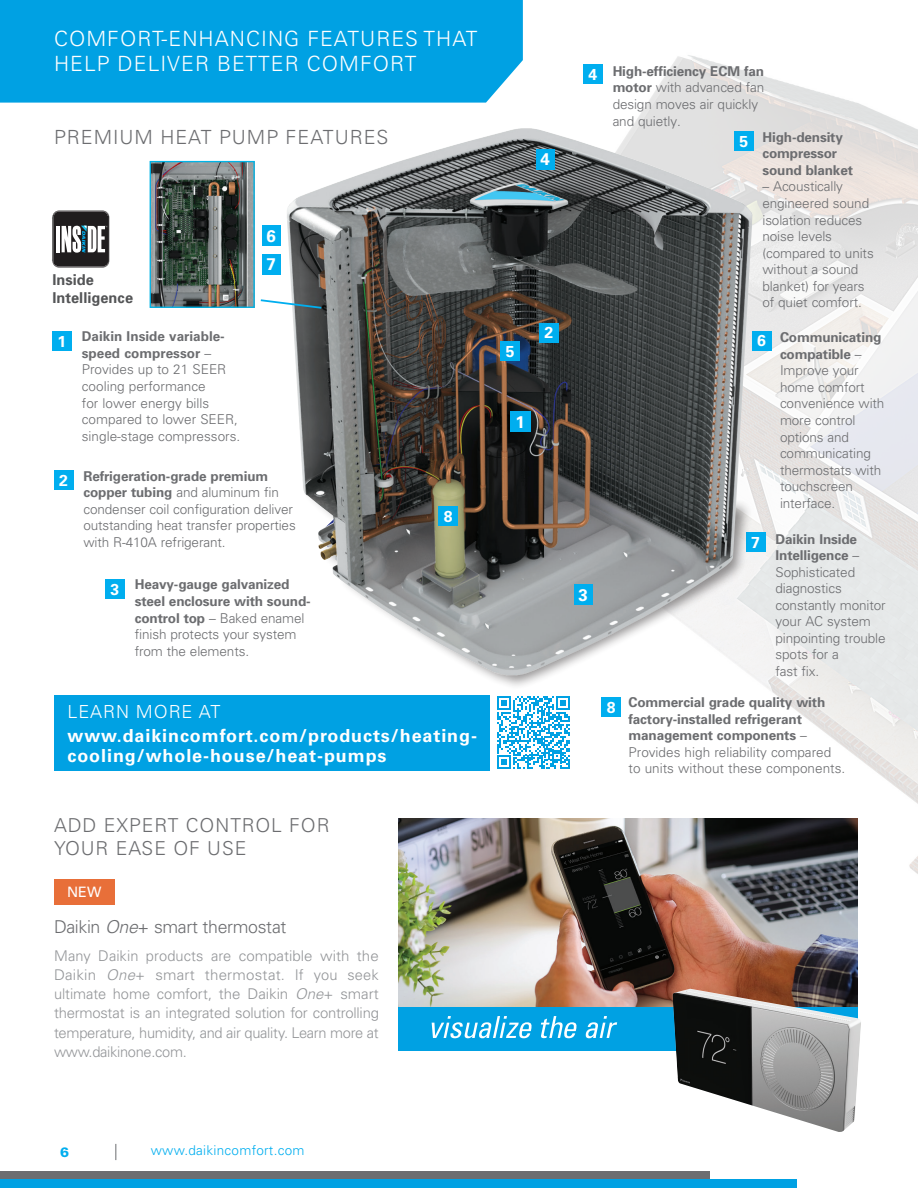
<style>
.page{position:relative;width:918px;height:1188px;background:#fff}
.page>*{position:absolute;margin:0;border:0;box-sizing:border-box;transform-origin:0 0}
.t1{font:300 21px/25.2px "Univers LT Std";letter-spacing:.05em;color:#fff}
.t2{font:300 19.5px "Univers LT Std";letter-spacing:.05em;color:#6c6d70}
.t3{font:300 19.2px/23.1px "Univers LT Std";letter-spacing:.05em;color:#6c6d70}
.t4{font:700 18px/19.5px "Univers LT Std";letter-spacing:.05em;color:#fff}
.t5{font:300 18px "Univers LT Std";letter-spacing:.05em;color:#fff}
.t6{font:300 17.7px "Univers LT Std";letter-spacing:-.02em;color:#6c6d70}
.t7{font:700 16.95px "Univers LT Std";color:#fff}
.t8{font:700 15.75px "Univers LT Std";color:#fff}
.Body_Copy{font:700 15px/18px "Univers";letter-spacing:.005em;color:#545557}
.Body_Copy-2{font:300 14.85px/19.2px "Univers LT Std";letter-spacing:-.02em;color:#939598;text-align:justify}
.t9{font:14.4px "Univers LT Std";color:#fff}
.Hanging_Indent_1{font:300 13.5px/16.5px "Univers";letter-spacing:-.01em;color:#6c6d70}
.Hanging_Indent_1-2{font:700 13.5px/16.5px "Univers";letter-spacing:-.01em;color:#6c6d70}
.Hanging_Indent_1-3{font:300 13.5px/16.5px "Univers LT Std";color:#6c6d70}
.Pg{font:300 13.5px "Univers";letter-spacing:.02em;color:#00aeef}
.Pg-2{font:900 13.5px "Univers LT Std";color:#00aeef}
.s1{font-weight:700}
.s2{font-family:"Univers LT Std";font-weight:700}
.s3{font-weight:300}
.s4{font-style:italic}
</style>
<div class="page">
<img style="left:489px;top:55px;width:429px;height:819px">
<div style="left:0;top:0;width:523px;height:103px;background:#00a1e3"></div>
<div style="left:262px;top:254px;width:19px;height:20px;background:#00aeef"></div>
<div style="left:52px;top:332px;width:20px;height:19px;background:#00aeef"></div>
<div style="left:54px;top:471px;width:19px;height:19px;background:#00aeef"></div>
<div style="left:105px;top:580px;width:20px;height:19px;background:#00aeef"></div>
<div style="left:752px;top:331px;width:19px;height:19px;background:#00aeef"></div>
<div style="left:746px;top:532px;width:19px;height:20px;background:#00aeef"></div>
<div style="left:583px;top:65px;width:19px;height:19px;background:#00aeef"></div>
<svg style="left:115px;top:1144px;width:1px;height:16px"></svg>
<div style="left:0;top:1171px;width:710px;height:9px;background:#6c6d70"></div>
<div style="left:0;top:1179px;width:796px;height:9px;background:#00a1e3"></div>
<div style="left:54px;top:695px;width:435px;height:76px;background:#00a1e3"></div>
<div style="left:301px;top:421px;width:452px;height:269px;background:#231f20;opacity:.49"></div>
<img style="left:287px;top:128px;width:465px;height:547px">
<svg style="left:260px;top:298px;width:63px;height:12px"></svg>
<img style="left:152px;top:163px;width:101px;height:143px">
<div style="left:150px;top:161px;width:105px;height:147px;border:1px solid #00b4e7"></div>
<svg style="left:52px;top:211px;width:57px;height:57px"></svg>
<div style="left:510px;top:411px;width:21px;height:21px;background:#00aeef"></div>
<div style="left:539px;top:323px;width:19px;height:19px;background:#00aeef"></div>
<div style="left:574px;top:584px;width:18px;height:21px;background:#00aeef"></div>
<div style="left:439px;top:507px;width:19px;height:19px;background:#00aeef"></div>
<div style="left:501px;top:341px;width:19px;height:19px;background:#00aeef"></div>
<div style="left:734px;top:132px;width:20px;height:19px;background:#00aeef"></div>
<div style="left:262px;top:226px;width:19px;height:20px;background:#00aeef"></div>
<div style="left:536px;top:149px;width:19px;height:21px;background:#00aeef"></div>
<div style="left:602px;top:698px;width:19px;height:19px;background:#00aeef"></div>
<svg style="left:497px;top:696px;width:73px;height:73px"></svg>
<div style="left:398px;top:1004px;width:460px;height:47px;background:#00a1e3"></div>
<svg style="left:432px;top:1016px;width:100px;height:22px"></svg>
<svg style="left:541px;top:1016px;width:36px;height:22px"></svg>
<svg style="left:585px;top:1016px;width:32px;height:22px"></svg>
<img style="left:398px;top:818px;width:460px;height:189px">
<img style="left:672px;top:989px;width:189px;height:143px">
<div style="left:54px;top:879px;width:60px;height:26px;background:#e86f39"></div>
<p class="t1" style="left:54px;top:26px;width:425px">COMFORT-ENHANCING FEATURES THAT<br>HELP DELIVER BETTER COMFORT</p>
<p class="t2" style="left:54px;top:125px;width:336px">PREMIUM HEAT PUMP FEATURES</p>
<p class="t7" style="left:267px;top:226px;width:11px">6</p>
<p class="Body_Copy" style="left:52px;top:271px;width:82px">Inside<br>Intelligence</p>
<p class="t8" style="left:58px;top:332px;width:10px">1</p>
<p class="Hanging_Indent_1-3" style="left:82px;top:328px;width:160px"><span class="s1">Daikin Inside variable&shy;speed compressor</span> –<br>Provides up to 21 SEER cooling performance<br>for lower energy bills compared to lower SEER, single-stage compressors.</p>
<p class="t7" style="left:267px;top:254px;width:11px">7</p>
<p class="t8" style="left:59px;top:471px;width:10px">2</p>
<p class="Hanging_Indent_1" style="left:83px;top:467px;width:214px"><span class="s2">Refrigeration-grade premium copper tubing</span> and aluminum fin condenser coil configuration deliver outstanding heat transfer properties with R-410A refrigerant.</p>
<p class="t8" style="left:111px;top:580px;width:10px">3</p>
<p class="Hanging_Indent_1-2" style="left:135px;top:576px;width:177px">Heavy-gauge galvanized steel enclosure with sound&shy;control top <span class="s3">– Baked enamel finish protects your system from the elements.</span></p>
<p class="t8" style="left:444px;top:507px;width:10px">8</p>
<p class="t5" style="left:68px;top:701px;width:155px">LEARN MORE AT</p>
<p class="t4" style="left:68px;top:726px;width:411px">www.daikincomfort.com/products/heating&shy;cooling/whole-house/heat-pumps</p>
<p class="t3" style="left:54px;top:814px;width:277px">ADD EXPERT CONTROL FOR<br>YOUR EASE OF USE</p>
<p class="t9" style="left:67px;top:883px;width:36px">NEW</p>
<p class="t6" style="left:54px;top:916px;width:234px">Daikin <span class="s4">One</span>+ smart thermostat</p>
<p class="Body_Copy-2" style="left:54px;top:946px;width:326px">Many Daikin products are compatible with the Daikin <span class="s4">One</span>+ smart thermostat. If you seek ultimate home comfort, the Daikin <span class="s4">One</span>+ smart thermostat is an integrated solution for controlling temperature, humidity, and air quality. Learn more at www.daikinone.com.</p>
<p class="t7" style="left:541px;top:150px;width:11px">4</p>
<p class="t8" style="left:506px;top:342px;width:10px">5</p>
<p class="t8" style="left:544px;top:323px;width:10px">2</p>
<p class="t7" style="left:516px;top:412px;width:11px">1</p>
<p class="t8" style="left:588px;top:65px;width:10px">4</p>
<p class="Hanging_Indent_1" style="left:613px;top:62px;width:153px"><span class="s1">High-efficiency ECM fan motor</span> with advanced fan design moves air quickly and quietly.</p>
<p class="t8" style="left:740px;top:132px;width:10px">5</p>
<p class="Hanging_Indent_1-2" style="left:762px;top:128px;width:92px">High-density compressor sound blanket</p>
<p class="Hanging_Indent_1" style="left:762px;top:178px;width:113px">– Acoustically engineered sound isolation reduces noise levels (compared to units without a sound blanket) for years of quiet comfort.</p>
<p class="t8" style="left:757px;top:332px;width:10px">6</p>
<p class="Hanging_Indent_1" style="left:780px;top:329px;width:106px"><span class="s1">Communicating compatible</span> –<br>Improve your home comfort convenience with more control options and communicating thermostats with touchscreen interface.</p>
<p class="t7" style="left:578px;top:585px;width:11px">3</p>
<p class="t8" style="left:607px;top:698px;width:10px">8</p>
<p class="t8" style="left:751px;top:533px;width:10px">7</p>
<p class="Hanging_Indent_1" style="left:776px;top:530px;width:112px"><span class="s1">Daikin Inside<br>Intelligence</span> –<br>Sophisticated diagnostics constantly monitor your AC system pinpointing trouble spots for a<br>fast fix.</p>
<p class="Hanging_Indent_1-2" style="left:629px;top:694px;width:218px">Commercial grade quality with factory-installed refrigerant management components <span class="s3">–<br>Provides high reliability compared to units without these components.</span></p>
<p class="Pg-2" style="left:60px;top:1144px;width:11px">6</p>
<p class="Pg" style="left:151px;top:1142px;width:155px">www.daikincomfort.com</p>
</div>
